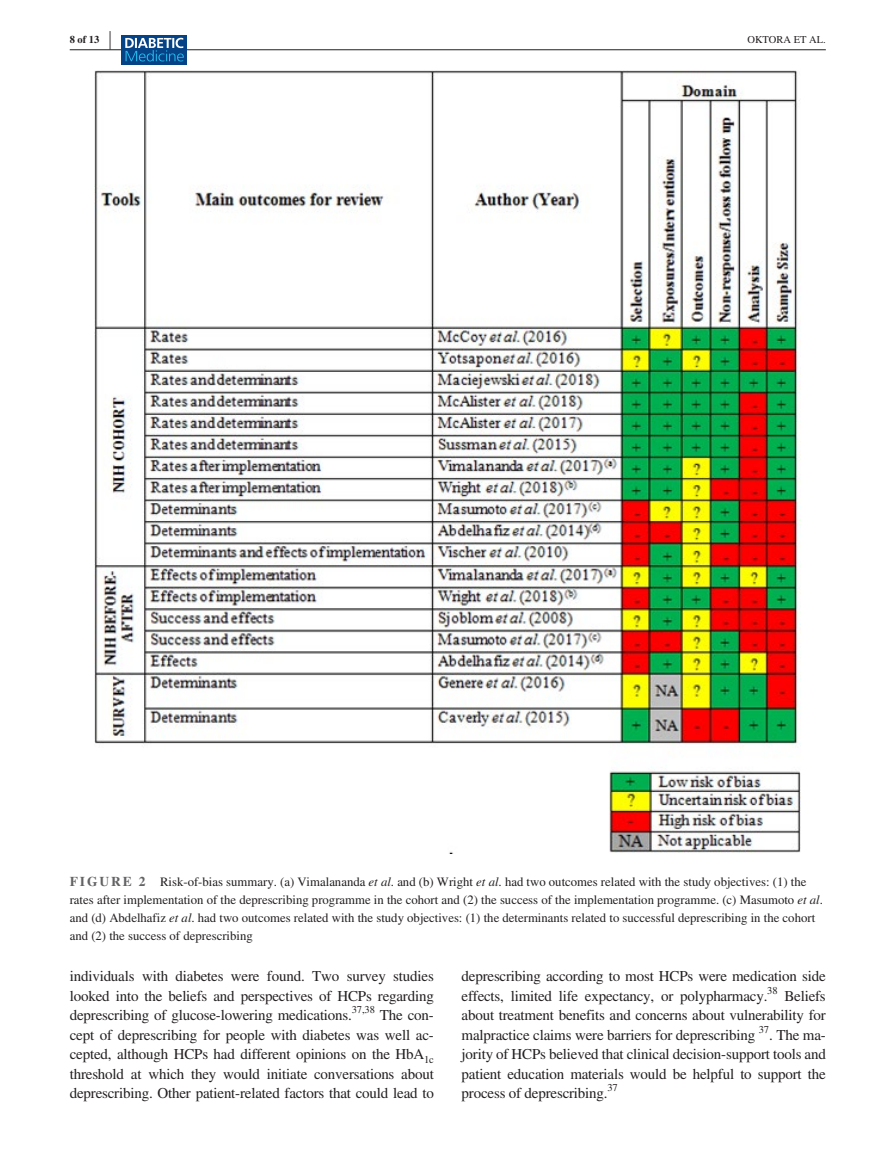
<style>
.page{position:relative;width:893px;height:1174px;background:#fff}
.page>*{position:absolute;margin:0;border:0;box-sizing:border-box;transform-origin:0 0}
.t1{font:700 25.95px "STIX";color:#231f20;scale:.36 1}
.t2{font:15px/19.5px "STIX";letter-spacing:-.01em;color:#231f20;text-align:justify}
.t3{font:12.75px/18px "STIX";color:#231f20}
.t4{font:10.5px "STIX";color:#231f20}
.t5{font:700 10.5px "STIX";color:#231f20}
.t6{font:10.5px "STIX";color:#231f20}
.s1{font-weight:700;font-size:13.5px;color:#636366}
.s2{font-style:italic}
</style>
<div class="page">
<hr style="left:70px;top:49px;width:756px;height:1px;background:#231f20">
<div style="left:121px;top:35px;width:66px;height:30px;background:#054286"></div>
<svg style="left:125px;top:38px;width:59px;height:23px"></svg>
<img style="left:95px;top:70px;width:706px;height:783px">
<p class="t5" style="left:70px;top:33px;width:31px">8 of 13</p>
<h1 class="t1" style="left:109px;top:24px;width:7px">|</h1>
<p class="t4" style="left:747px;top:32px;width:80px">OKTORA ET AL.</p>
<p class="t3" style="left:70px;top:874px;width:755px"><span class="s1">FIGURE 2</span> Risk-of-bias summary. (a) Vimalananda <span class="s2">et al</span>. and (b) Wright <span class="s2">et al</span>. had two outcomes related with the study objectives: (1) the rates after implementation of the deprescribing programme in the cohort and (2) the success of the implementation programme. (c) Masumoto <span class="s2">et al</span>. and (d) Abdelhafiz <span class="s2">et al</span>. had two outcomes related with the study objectives: (1) the determinants related to successful deprescribing in the cohort and (2) the success of deprescribing</p>
<p class="t2" style="left:70px;top:967px;width:366px">individuals with diabetes were found. Two survey studies looked into the beliefs and perspectives of HCPs regarding deprescribing of glucose-lowering medications.<sup>37,38</sup> The con&shy;cept of deprescribing for people with diabetes was well ac&shy;cepted, although HCPs had different opinions on the HbA<sub>1c </sub>threshold at which they would initiate conversations about deprescribing. Other patient-related factors that could lead to</p>
<p class="t2" style="left:462px;top:967px;width:366px">deprescribing according to most HCPs were medication side effects, limited life expectancy, or polypharmacy.<sup>38</sup> Beliefs about treatment benefits and concerns about vulnerability for malpractice claims were barriers for deprescribing</p>
<p class="t6" style="left:759px;top:1022px;width:12px">37</p>
<p class="t2" style="left:462px;top:1025px;width:366px;text-indent:307px">. The ma&shy;jority of HCPs believed that clinical decision-support tools and patient education materials would be helpful to support the process of deprescribing.</p>
<p class="t6" style="left:607px;top:1080px;width:12px">37</p>
</div>
